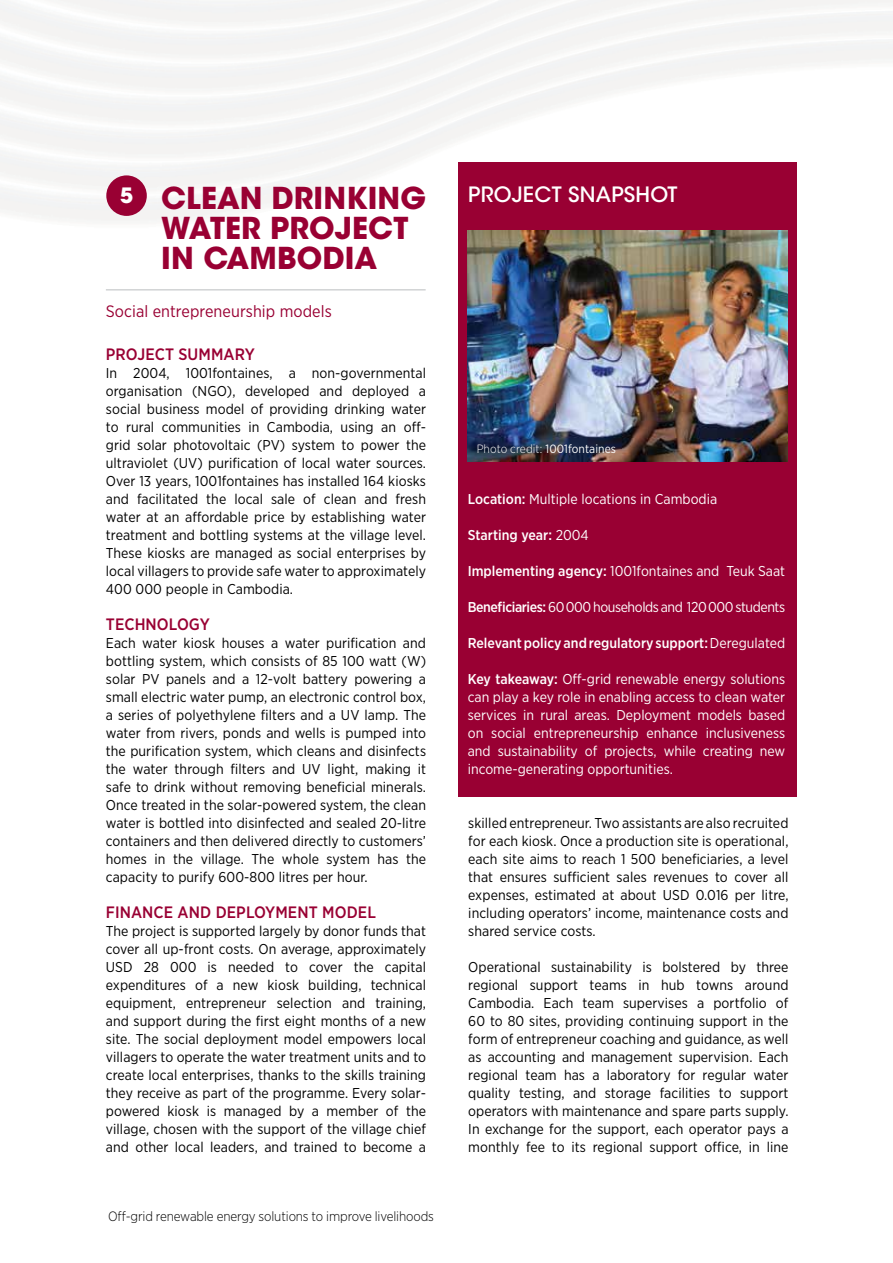
<style>
.page{position:relative;width:893px;height:1263px;background:#fff}
.page>*{position:absolute;margin:0;border:0;box-sizing:border-box;transform-origin:0 0}
.t1{font:700 30px/30px "ITC Avant Garde Std";letter-spacing:.005em;color:#903}
.t2{font:500 21px "ITC Avant Garde Std";letter-spacing:.01em;color:#fff}
.t3{font:700 21px "ITC Avant Garde Std";color:#fff}
.t4{font:500 16.5px "Gotham Narrow";letter-spacing:.005em;color:#903}
.t5{font:16.5px "Gotham Narrow";letter-spacing:.005em;color:#903}
.t6{font:14.25px/18px "Gotham Narrow";letter-spacing:.005em;color:#000;text-align:justify}
.t7{font:14.25px/18px "Gotham Narrow";color:#fff;text-align:justify}
.t8{font:500 14.25px "Gotham Narrow";color:#fff}
.t9{font:14.25px "Gotham Narrow";letter-spacing:-.03em;color:#fff}
.t10{font:300 13.5px "Gotham Narrow";letter-spacing:-.01em;color:#000}
.t11{font:12px "Gotham Narrow";letter-spacing:.005em;color:#fff}
.s1{font-weight:300}
.s2{font-weight:500}
.s3{font-weight:400}
</style>
<div class="page">
<img style="left:0;top:0;width:893px;height:797px">
<div style="left:458px;top:162px;width:338px;height:634px;background:#903"></div>
<hr style="left:106px;top:289px;width:320px;height:2px;background:#d1d3d4">
<img style="left:468px;top:230px;width:319px;height:232px">
<div style="left:106px;top:175px;width:41px;height:41px;background:#903;border-radius:50%"></div>
<h1 class="t1" style="left:161px;top:183px;width:266px">CLEAN DRINKING<br>WATER PROJECT<br>IN CAMBODIA</h1>
<p class="t5" style="left:106px;top:301px;width:227px">Social entrepreneurship models</p>
<p class="t4" style="left:106px;top:344px;width:150px">PROJECT SUMMARY</p>
<p class="t6" style="left:106px;top:364px;width:322px">In 2004, 1001fontaines, a non-governmental organisation (NGO), developed and deployed a social business model of providing drinking water to rural communities in Cambodia, using an off&shy;grid solar photovoltaic (PV) system to power the ultraviolet (UV) purification of local water sources.<br>Over 13 years, 1001fontaines has installed 164 kiosks and facilitated the local sale of clean and fresh water at an affordable price by establishing water treatment and bottling systems at the village level.<br>These kiosks are managed as social enterprises by local villagers to provide safe water to approximately 400 000 people in Cambodia.</p>
<p class="t4" style="left:106px;top:614px;width:105px">TECHNOLOGY</p>
<p class="t6" style="left:106px;top:634px;width:322px">Each water kiosk houses a water purification and bottling system, which consists of 85 100 watt (W) solar PV panels and a 12-volt battery powering a small electric water pump, an electronic control box, a series of polyethylene filters and a UV lamp. The water from rivers, ponds and wells is pumped into the purification system, which cleans and disinfects the water through filters and UV light, making it safe to drink without removing beneficial minerals.<br>Once treated in the solar-powered system, the clean water is bottled into disinfected and sealed 20-litre containers and then delivered directly to customers’ homes in the village. The whole system has the capacity to purify 600-800 litres per hour.</p>
<p class="t4" style="left:106px;top:902px;width:272px">FINANCE AND DEPLOYMENT MODEL</p>
<p class="t6" style="left:106px;top:922px;width:322px">The project is supported largely by donor funds that cover all up-front costs. On average, approximately USD 28 000 is needed to cover the capital expenditures of a new kiosk building, technical equipment, entrepreneur selection and training, and support during the first eight months of a new site. The social deployment model empowers local villagers to operate the water treatment units and to create local enterprises, thanks to the skills training they receive as part of the programme. Every solar&shy;powered kiosk is managed by a member of the village, chosen with the support of the village chief and other local leaders, and trained to become a</p>
<h2 class="t3" style="left:120px;top:182px;width:14px">5</h2>
<h2 class="t2" style="left:468px;top:182px;width:211px">PROJECT SNAPSHOT</h2>
<p class="t11" style="left:477px;top:442px;width:141px"><span class="s1">Photo credit:</span> 1001fontaines</p>
<p class="t7" style="left:468px;top:490px;width:251px"><span class="s2">Location:</span> Multiple locations in Cambodia</p>
<p class="t8" style="left:468px;top:526px;width:123px">Starting year: <span class="s3">2004</span></p>
<p class="t7" style="left:468px;top:562px;width:319px"><span class="s2">Implementing agency:</span> 1001fontaines and Teuk Saat</p>
<p class="t9" style="left:468px;top:598px;width:319px"><span class="s2">Beneficiaries:</span> 60000 households and 120000 students</p>
<p class="t8" style="left:468px;top:634px;width:319px">Relevant policy and regulatory support: <span class="s3">Deregulated</span></p>
<p class="t7" style="left:468px;top:670px;width:319px"><span class="s2">Key takeaway:</span> Off-grid renewable energy solutions can play a key role in enabling access to clean water services in rural areas. Deployment models based on social entrepreneurship enhance inclusiveness and sustainability of projects, while creating new income-generating opportunities.</p>
<p class="t6" style="left:468px;top:814px;width:322px">skilled entrepreneur. Two assistants are also recruited for each kiosk. Once a production site is operational, each site aims to reach 1 500 beneficiaries, a level that ensures sufficient sales revenues to cover all expenses, estimated at about USD 0.016 per litre, including operators’ income, maintenance costs and shared service costs.</p>
<p class="t6" style="left:468px;top:958px;width:322px">Operational sustainability is bolstered by three regional support teams in hub towns around Cambodia. Each team supervises a portfolio of 60 to 80 sites, providing continuing support in the form of entrepreneur coaching and guidance, as well as accounting and management supervision. Each regional team has a laboratory for regular water quality testing, and storage facilities to support operators with maintenance and spare parts supply.<br>In exchange for the support, each operator pays a monthly fee to its regional support office, in line</p>
<p class="t10" style="left:108px;top:1207px;width:327px">Off-grid renewable energy solutions to improve livelihoods</p>
</div>
